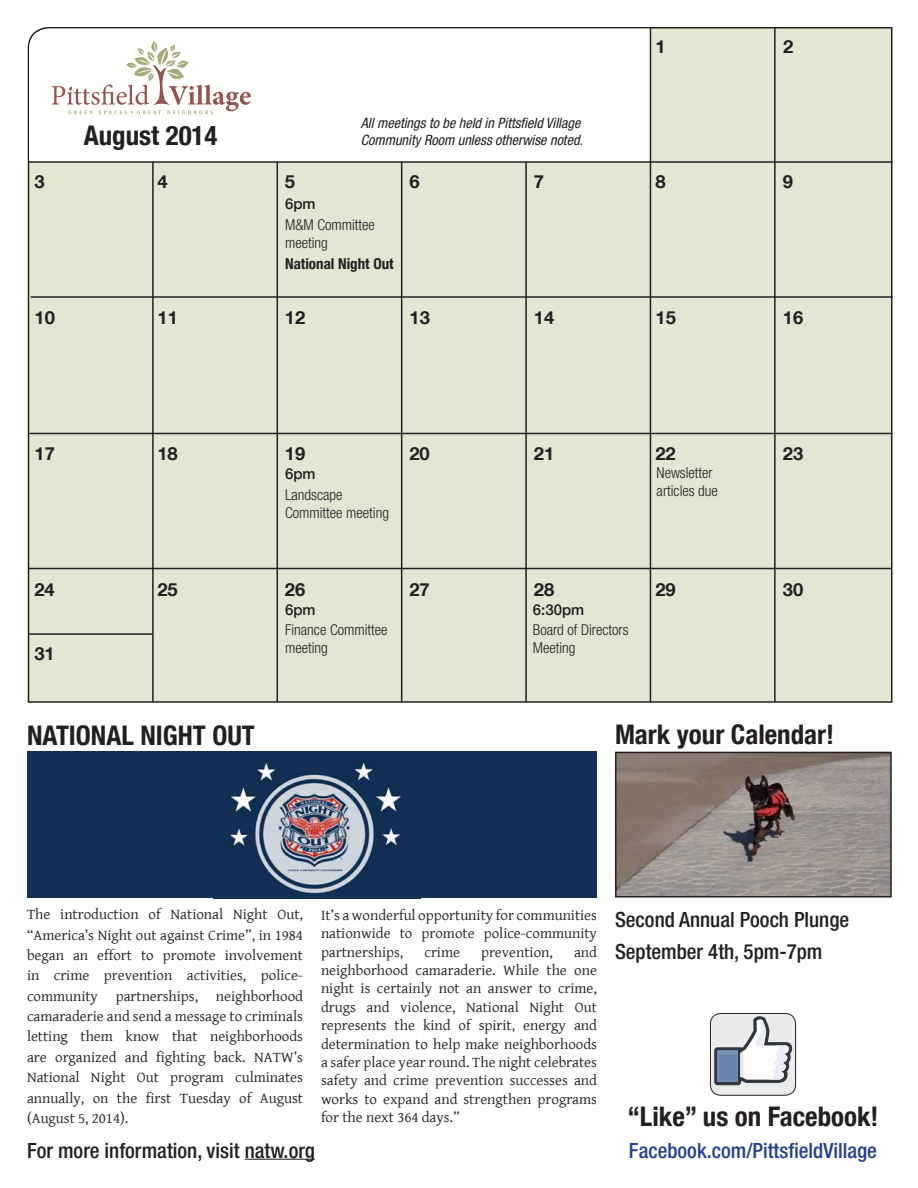
<style>
.page{position:relative;width:918px;height:1188px;background:#fff}
.page>*{position:absolute;margin:0;border:0;box-sizing:border-box;transform-origin:0 0}
.t1{font:700 condensed 27px "Helvetica Neue LT Com";color:#231f20}
.t2{font:500 condensed 21px/32px "Helvetica Neue LT Com";color:#231f20}
.t3{font:500 condensed 21px "Helvetica Neue LT Com";color:#25408f}
.t4{font:700 18px "Helvetica Neue LT Com";color:#231f20}
.t5{font:15px/20.4px "Gentium Basic";color:#231f20;text-align:justify}
.t6{font:300 condensed 15px/18px "Helvetica Neue LT Com";color:#231f20}
.t7{font:700 condensed 15px "Helvetica Neue LT Com";color:#231f20}
.t8{font:500 15px "Helvetica Neue LT Com";color:#231f20}
.t9{font:italic condensed 14.25px/17.1px "Helvetica Neue LT Com";color:#231f20}
</style>
<div class="page">
<div style="left:27px;top:27px;width:866px;height:676px;background:#e1e7d0"></div>
<svg style="left:29px;top:29px;width:621px;height:132px"></svg>
<hr style="left:29px;top:161px;width:864px;height:2px;background:#231f20">
<hr style="left:31px;top:296px;width:861px;height:2px;background:#231f20">
<hr style="left:30px;top:433px;width:863px;height:1px;background:#231f20">
<hr style="left:29px;top:568px;width:862px;height:1px;background:#231f20">
<hr style="left:152px;top:162px;width:2px;height:540px;background:#231f20">
<hr style="left:277px;top:162px;width:1px;height:540px;background:#231f20">
<hr style="left:401px;top:162px;width:1px;height:540px;background:#231f20">
<hr style="left:525px;top:162px;width:2px;height:540px;background:#231f20">
<hr style="left:650px;top:27px;width:1px;height:675px;background:#231f20">
<hr style="left:774px;top:28px;width:2px;height:674px;background:#231f20">
<svg style="left:710px;top:1013px;width:86px;height:82px"></svg>
<div style="left:710px;top:1013px;width:86px;height:83px;border:1px solid #231f20;border-radius:10px"></div>
<svg style="left:52px;top:41px;width:199px;height:74px"></svg>
<img style="left:618px;top:755px;width:271px;height:139px">
<div style="left:615px;top:752px;width:277px;height:145px;border:2px solid #231f20"></div>
<hr style="left:28px;top:633px;width:125px;height:2px;background:#231f20">
<div style="left:27px;top:751px;width:570px;height:147px;background:#123053"></div>
<img style="left:225px;top:761px;width:177px;height:133px">
<hr style="left:245px;top:1159px;width:70px;height:1px;background:#231f20">
<h1 class="t1" style="left:84px;top:119px;width:135px">August 2014</h1>
<p class="t9" style="left:361px;top:114px;width:224px">All meetings to be held in Pittsfield Village<br>Community Room unless otherwise noted.</p>
<p class="t4" style="left:656px;top:35px;width:12px">1</p>
<p class="t4" style="left:783px;top:35px;width:12px">2</p>
<p class="t4" style="left:34px;top:171px;width:12px">3</p>
<p class="t4" style="left:157px;top:171px;width:12px">4</p>
<p class="t4" style="left:285px;top:171px;width:12px">5</p>
<p class="t4" style="left:409px;top:171px;width:12px">6</p>
<p class="t4" style="left:534px;top:171px;width:12px">7</p>
<p class="t4" style="left:655px;top:171px;width:12px">8</p>
<p class="t4" style="left:783px;top:171px;width:12px">9</p>
<p class="t8" style="left:285px;top:195px;width:32px">6pm</p>
<p class="t6" style="left:285px;top:215px;width:91px">M&amp;M Committee meeting</p>
<p class="t7" style="left:285px;top:255px;width:110px">National Night Out</p>
<p class="t4" style="left:34px;top:306px;width:22px">10</p>
<p class="t4" style="left:157px;top:306px;width:22px">11</p>
<p class="t4" style="left:285px;top:306px;width:22px">12</p>
<p class="t4" style="left:409px;top:306px;width:22px">13</p>
<p class="t4" style="left:534px;top:306px;width:22px">14</p>
<p class="t4" style="left:655px;top:306px;width:22px">15</p>
<p class="t4" style="left:783px;top:306px;width:22px">16</p>
<p class="t4" style="left:34px;top:442px;width:22px">17</p>
<p class="t4" style="left:157px;top:442px;width:22px">18</p>
<p class="t4" style="left:285px;top:442px;width:22px">19</p>
<p class="t4" style="left:409px;top:442px;width:22px">20</p>
<p class="t4" style="left:534px;top:442px;width:22px">21</p>
<p class="t4" style="left:655px;top:442px;width:22px">22</p>
<p class="t4" style="left:783px;top:442px;width:22px">23</p>
<p class="t8" style="left:285px;top:465px;width:32px">6pm</p>
<p class="t6" style="left:285px;top:485px;width:105px">Landscape<br>Committee meeting</p>
<p class="t6" style="left:657px;top:464px;width:63px">Newsletter articles due</p>
<p class="t4" style="left:34px;top:578px;width:22px">24</p>
<p class="t4" style="left:157px;top:578px;width:22px">25</p>
<p class="t4" style="left:285px;top:578px;width:22px">26</p>
<p class="t4" style="left:409px;top:578px;width:22px">27</p>
<p class="t4" style="left:534px;top:578px;width:22px">28</p>
<p class="t4" style="left:655px;top:578px;width:22px">29</p>
<p class="t4" style="left:783px;top:578px;width:22px">30</p>
<p class="t4" style="left:34px;top:642px;width:22px">31</p>
<h1 class="t1" style="left:27px;top:719px;width:229px">NATIONAL NIGHT OUT</h1>
<p class="t8" style="left:285px;top:601px;width:32px">6pm</p>
<p class="t6" style="left:285px;top:621px;width:104px">Finance Committee meeting</p>
<p class="t8" style="left:533px;top:601px;width:53px">6:30pm</p>
<p class="t6" style="left:533px;top:621px;width:97px">Board of Directors<br>Meeting</p>
<h1 class="t1" style="left:615px;top:718px;width:221px">Mark your Calendar!</h1>
<p class="t5" style="left:27px;top:904px;width:278px">The introduction of National Night Out, “America’s Night out against Crime”, in 1984 began an effort to promote involvement in crime prevention activities, police&shy;community partnerships, neighborhood camaraderie and send a message to criminals letting them know that neighborhoods are organized and fighting back. NATW’s National Night Out program culminates annually, on the first Tuesday of August (August 5, 2014).</p>
<p class="t5" style="left:321px;top:906px;width:278px;line-height:18.3px">It’s a wonderful opportunity for communities nationwide to promote police-community partnerships,</p>
<p class="t5" style="left:321px;top:942px;width:278px;line-height:18.5px;text-indent:253px">and neighborhood camaraderie. While the one night is certainly not an answer to crime, drugs and violence, National Night Out represents the kind of spirit, energy and determination to help make neighborhoods a safer place year round. The night celebrates safety and crime prevention successes and works to expand and strengthen programs for the next 364 days.”</p>
<p class="t5" style="left:424px;top:941px;width:37px">crime</p>
<p class="t5" style="left:481px;top:941px;width:73px">prevention,</p>
<h2 class="t2" style="left:27px;top:1134px;width:289px">For more information, visit natw.org</h2>
<h2 class="t2" style="left:615px;top:904px;width:236px">Second Annual Pooch Plunge<br>September 4th, 5pm-7pm</h2>
<h1 class="t1" style="left:627px;top:1100px;width:253px">“Like” us on Facebook!</h1>
<h2 class="t3" style="left:629px;top:1138px;width:250px">Facebook.com/PittsfieldVillage</h2>
</div>
